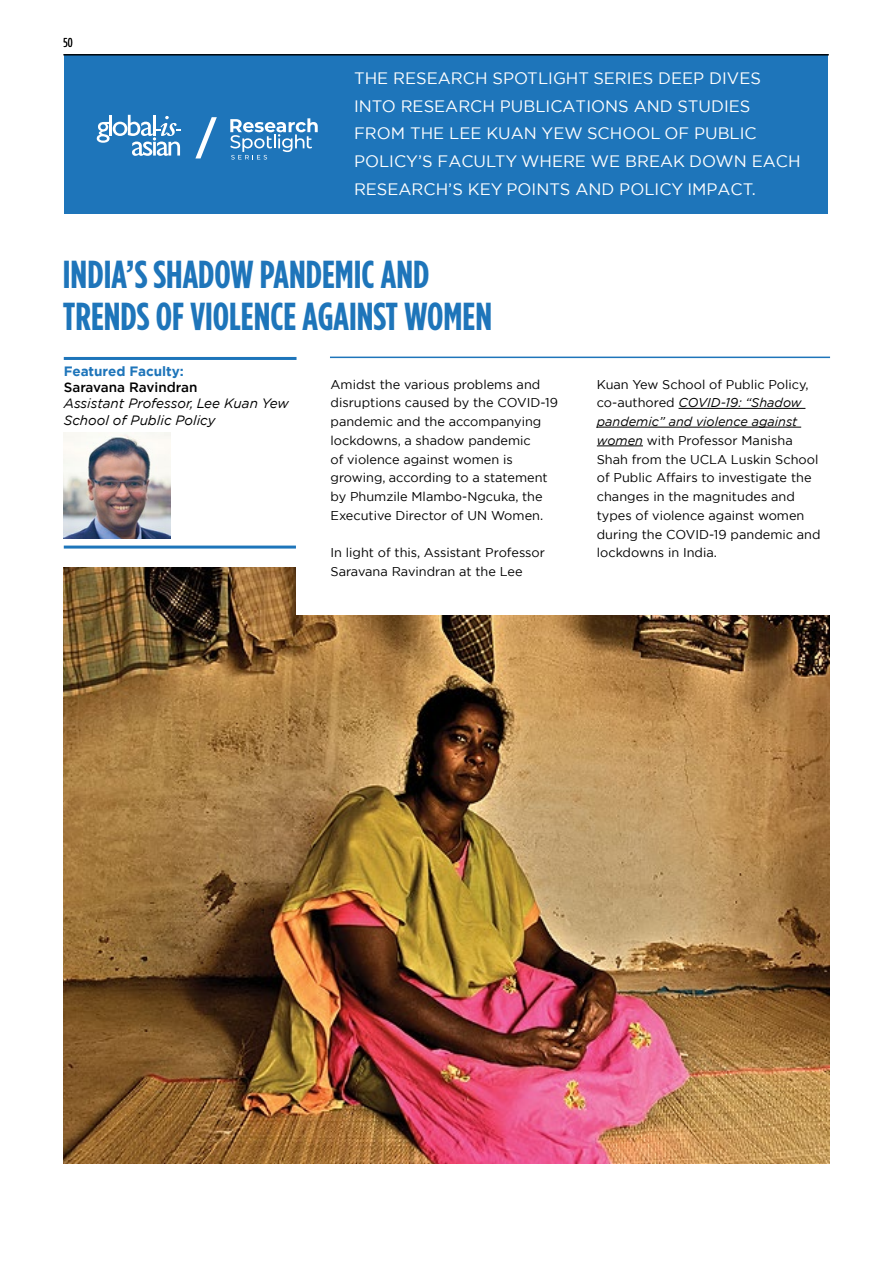
<style>
.page{position:relative;width:893px;height:1263px;background:#fff}
.page>*{position:absolute;margin:0;border:0;box-sizing:border-box;transform-origin:0 0}
.t1{font:700 39px/42px "Gotham Condensed";color:#1e75ba}
.t2{font:16.5px/27.8px "Gotham";color:#fff}
.t3{font:italic 13.5px/16.2px "Gotham";color:#000}
.t4{font:500 13.5px "Gotham";color:#000}
.t5{font:700 13.5px "Gotham";color:#1e75ba}
.t6{font:12.9px "Gotham Condensed";color:#000}
.t7{font:12.75px/18.8px "Gotham";color:#000}
.s1{font-style:italic}
</style>
<div class="page">
<div style="left:64px;top:54px;width:764px;height:159px;background:#1e75ba"></div>
<img style="left:64px;top:567px;width:766px;height:597px">
<hr style="left:63px;top:54px;width:766px;height:1px;background:#000">
<hr style="left:330px;top:357px;width:500px;height:1px;background:#1e75ba">
<svg style="left:230px;top:118px;width:88px;height:42px"></svg>
<svg style="left:195px;top:117px;width:22px;height:41px"></svg>
<svg style="left:97px;top:115px;width:84px;height:41px"></svg>
<hr style="left:64px;top:357px;width:233px;height:3px;background:#1e75ba">
<div style="left:296px;top:466px;width:548px;height:148px;background:#fff"></div>
<hr style="left:64px;top:546px;width:232px;height:3px;background:#1e75ba">
<img style="left:64px;top:432px;width:106px;height:106px">
<hr style="left:679px;top:408px;width:126px;height:1px;background:#000">
<hr style="left:597px;top:427px;width:204px;height:1px;background:#000">
<hr style="left:597px;top:446px;width:46px;height:1px;background:#000">
<p class="t6" style="left:63px;top:35px;width:11px">50</p>
<p class="t2" style="left:354px;top:64px;width:448px">THE RESEARCH SPOTLIGHT SERIES DEEP DIVES INTO RESEARCH PUBLICATIONS AND STUDIES FROM THE LEE KUAN YEW SCHOOL OF PUBLIC POLICY’S FACULTY WHERE WE BREAK DOWN EACH RESEARCH’S KEY POINTS AND POLICY IMPACT.</p>
<h1 class="t1" style="left:63px;top:253px;width:431px">INDIA’S SHADOW PANDEMIC AND<br>TRENDS OF VIOLENCE AGAINST WOMEN</h1>
<p class="t5" style="left:64px;top:362px;width:122px">Featured Faculty:</p>
<p class="t4" style="left:64px;top:379px;width:135px">Saravana Ravindran</p>
<p class="t3" style="left:64px;top:395px;width:227px">Assistant Professor, Lee Kuan Yew<br>School of Public Policy</p>
<p class="t7" style="left:331px;top:374px;width:229px">Amidst the various problems and disruptions caused by the COVID-19 pandemic and the accompanying lockdowns, a shadow pandemic<br>of violence against women is growing, according to a statement by Phumzile Mlambo-Ngcuka, the<br>Executive Director of UN Women.</p>
<p class="t7" style="left:331px;top:543px;width:216px">In light of this, Assistant Professor<br>Saravana Ravindran at the Lee</p>
<p class="t7" style="left:597px;top:374px;width:225px">Kuan Yew School of Public Policy, co-authored <span class="s1">COVID-19: “Shadow pandemic” and violence against women</span> with Professor Manisha<br>Shah from the UCLA Luskin School of Public Affairs to investigate the changes in the magnitudes and types of violence against women during the COVID-19 pandemic and lockdowns in India.</p>
</div>
